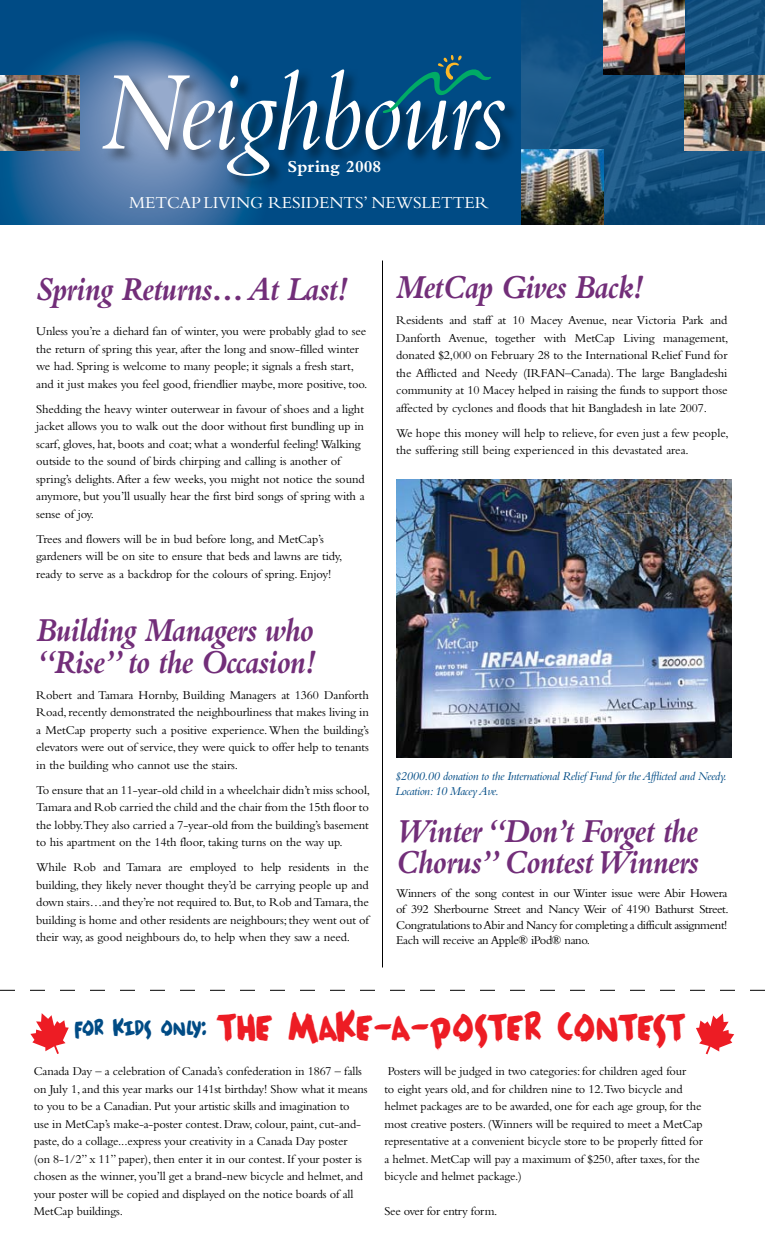
<style>
.page{position:relative;width:765px;height:1260px;background:#fff}
.page>*{position:absolute;margin:0;border:0;box-sizing:border-box;transform-origin:0 0}
.t1{font:italic 117.5px "Bembo";letter-spacing:-.02em;color:#fff;scale:.9 1}
.t2{font:40px "House Paint";letter-spacing:-.025em;color:#ed1c24;scale:.9 1}
.t3{font:italic 700 35px/31.2px "Bembo";letter-spacing:-.03em;color:#722e79;scale:.9 1}
.t4{font:17.5px "Bembo";letter-spacing:-.01em;color:#fff}
.t5{font:700 17.5px "Bembo";color:#fff}
.t6{font:12.5px/17.5px "Bembo";letter-spacing:-.01em;color:#000}
.t7{font:italic 12.5px/15px "Bembo";letter-spacing:-.03em;color:#004b85}
.s1{font-size:22.5px;color:#004b85}
</style>
<div class="page">
<hr style="left:382px;top:261px;width:1px;height:706px;background:#000">
<div style="left:0;top:0;width:765px;height:225px;background:#004b85"></div>
<svg style="left:29px;top:46px;width:182px;height:179px;background:#386c9f"></svg>
<img style="left:522px;top:0;width:243px;height:225px">
<img style="left:0;top:75px;width:80px;height:75px">
<img style="left:685px;top:75px;width:80px;height:75px">
<div style="left:100px;top:67px;width:566px;height:162px;background:#000;opacity:.51"></div>
<img style="left:603px;top:0;width:82px;height:75px">
<svg style="left:383px;top:55px;width:109px;height:72px"></svg>
<img style="left:522px;top:150px;width:81px;height:75px">
<img style="left:396px;top:480px;width:335px;height:278px">
<svg style="left:0;top:990px;width:765px;height:1px"></svg>
<svg style="left:30px;top:1013px;width:39px;height:41px"></svg>
<svg style="left:696px;top:1013px;width:38px;height:41px"></svg>
<h1 class="t1" style="left:98px;top:43px;width:454px">Neighbours</h1>
<h3 class="t5" style="left:288px;top:157px;width:95px">Spring 2008</h3>
<h3 class="t4" style="left:129px;top:192px;width:353px">MetCapLiving Residents’ Newsletter</h3>
<h3 class="t3" style="left:36px;top:273px;width:347px">Spring Returns… At Last!</h3>
<p class="t6" style="left:36px;top:322px;width:333px">Unless you’re a diehard fan of winter, you were probably glad to see the return of spring this year, after the long and snow-filled winter we had. Spring is welcome to many people; it signals a fresh start, and it just makes you feel good, friendlier maybe, more positive, too.</p>
<p class="t6" style="left:36px;top:400px;width:330px">Shedding the heavy winter outerwear in favour of shoes and a light jacket allows you to walk out the door without first bundling up in scarf, gloves, hat, boots and coat; what a wonderful feeling! Walking outside to the sound of birds chirping and calling is another of spring’s delights. After a few weeks, you might not notice the sound anymore, but you’ll usually hear the first bird songs of spring with a sense of joy.</p>
<p class="t6" style="left:36px;top:530px;width:308px">Trees and flowers will be in bud before long, and MetCap’s gardeners will be on site to ensure that beds and lawns are tidy, ready to serve as a backdrop for the colours of spring. Enjoy!</p>
<h3 class="t3" style="left:36px;top:615px;width:311px">Building Managers who “Rise” to the Occasion!</h3>
<p class="t6" style="left:36px;top:686px;width:334px;text-align:justify">Robert and Tamara Hornby, Building Managers at 1360 Danforth Road, recently demonstrated the neighbourliness that makes living in a MetCap property such a positive experience. When the building’s elevators were out of service, they were quick to offer help to tenants in the building who cannot use the stairs.</p>
<p class="t6" style="left:36px;top:781px;width:335px;text-align:justify">To ensure that an 11-year-old child in a wheelchair didn’t miss school, Tamara and Rob carried the child and the chair from the 15th floor to the lobby.They also carried a 7-year-old from the building’s basement to his apartment on the 14th floor, taking turns on the way up.</p>
<p class="t6" style="left:36px;top:858px;width:334px;text-align:justify">While Rob and Tamara are employed to help residents in the building, they likely never thought they’d be carrying people up and down stairs…and they’re not required to. But, to Rob and Tamara, the building is home and other residents are neighbours; they went out of their way, as good neighbours do, to help when they saw a need.</p>
<h3 class="t3" style="left:396px;top:271px;width:276px">MetCap Gives Back!</h3>
<p class="t6" style="left:396px;top:311px;width:334px;text-align:justify">Residents and staff at 10 Macey Avenue, near Victoria Park and Danforth Avenue, together with MetCap Living management, donated $2,000 on February 28 to the International Relief Fund for the Afflicted and Needy (IRFAN–Canada). The large Bangladeshi community at 10 Macey helped in raising the funds to support those affected by cyclones and floods that hit Bangladesh in late 2007.</p>
<p class="t6" style="left:396px;top:424px;width:334px">We hope this money will help to relieve, for even just a few people, the suffering still being experienced in this devastated area.</p>
<p class="t7" style="left:395px;top:768px;width:333px">$2000.00 donation to the International Relief Fund for the Afflicted and Needy.<br>Location: 10 Macey Ave.</p>
<h3 class="t3" style="left:396px;top:815px;width:338px">Winter “Don’t Forget the<br>Chorus” Contest Winners</h3>
<p class="t6" style="left:396px;top:886px;width:334px;line-height:15.6px;text-align:justify">Winners of the song contest in our Winter issue were Abir Howera of 392 Sherbourne Street and Nancy Weir of 4190 Bathurst Street.<br>Congratulations to Abir and Nancy for completing a difficult assignment!<br>Each will receive an Apple® iPod® nano.</p>
<h2 class="t2" style="left:74px;top:998px;width:682px"><span class="s1">For Kids Only:</span> The Make-a-POSTER Contest</h2>
<p class="t6" style="left:34px;top:1062px;width:335px">Canada Day – a celebration of Canada’s confederation in 1867 – falls on July 1, and this year marks our 141st birthday! Show what it means to you to be a Canadian. Put your artistic skills and imagination to use in MetCap’s make-a-poster contest. Draw, colour, paint, cut-and&shy;paste, do a collage...express your creativity in a Canada Day poster<br>(on 8-1/2” x 11” paper), then enter it in our contest. If your poster is chosen as the winner, you’ll get a brand-new bicycle and helmet, and your poster will be copied and displayed on the notice boards of all MetCap buildings.</p>
<p class="t6" style="left:384px;top:1062px;width:320px">Posters will be judged in two categories: for children aged four<br>to eight years old, and for children nine to 12.Two bicycle and helmet packages are to be awarded, one for each age group, for the most creative posters. (Winners will be required to meet a MetCap representative at a convenient bicycle store to be properly fitted for a helmet. MetCap will pay a maximum of $250, after taxes, for the bicycle and helmet package.)</p>
<p class="t6" style="left:384px;top:1202px;width:115px">See over for entry form.</p>
</div>
